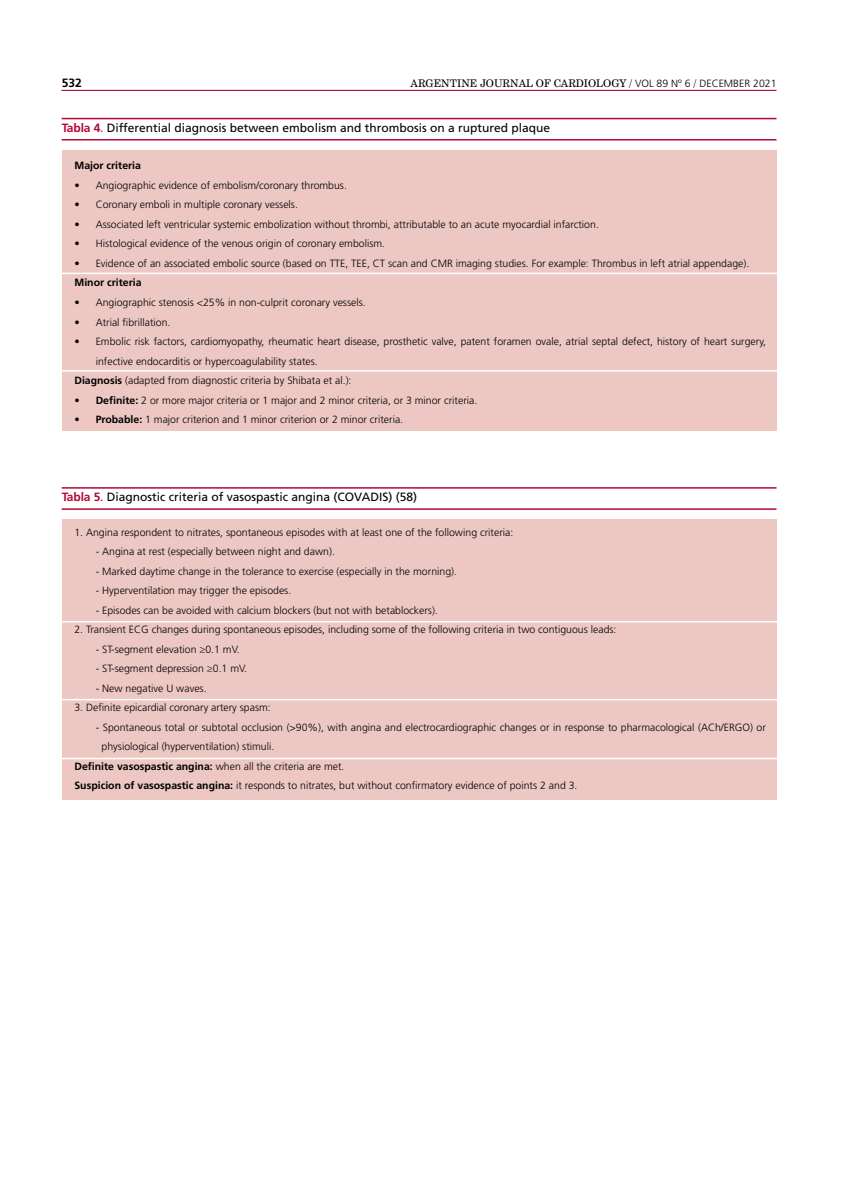
<style>
.page{position:relative;width:851px;height:1191px;background:#fff}
.page>*{position:absolute;margin:0;border:0;box-sizing:border-box;transform-origin:0 0}
.t1{font:12px "Frutiger LT Std";color:#000}
.t2{font:700 12px "Frutiger LT Std";color:#000}
.t3{font:300 10.5px "Frutiger LT Std";color:#000}
.t4{font:700 10.5px "Frutiger LT Std";color:#000}
.t5{font:10.5px "Century Schoolbook BT";color:#000}
.s1{font-family:"Frutiger LT Std";font-weight:300}
.s2{font-weight:700;color:#b30838}
.s3{color:#b30838}
.s4{font-weight:700}
.s5{font-weight:300}
</style>
<div class="page">
<hr style="left:61px;top:90px;width:715px;height:1px;background:#b30838">
<div style="left:62px;top:150px;width:714px;height:281px;background:#edc7c2"></div>
<div style="left:62px;top:519px;width:714px;height:281px;background:#edc7c2"></div>
<hr style="left:55px;top:273px;width:733px;height:1px;background:#fff">
<hr style="left:55px;top:621px;width:733px;height:1px;background:#fff">
<hr style="left:55px;top:370px;width:733px;height:1px;background:#fff">
<hr style="left:55px;top:699px;width:733px;height:1px;background:#fff">
<hr style="left:55px;top:758px;width:733px;height:1px;background:#fff">
<hr style="left:62px;top:139px;width:714px;height:1px;background:#b30838">
<hr style="left:62px;top:508px;width:714px;height:2px;background:#b30838">
<hr style="left:62px;top:118px;width:714px;height:1px;background:#b30838">
<hr style="left:62px;top:487px;width:714px;height:1px;background:#b30838">
<p class="t2" style="left:62px;top:75px;width:22px">532</p>
<p class="t5" style="left:410px;top:77px;width:367px">ARGENTINE JOURNAL OF CARDIOLOGY / <span class="s1">VOL 89 Nº 6</span> / <span class="s1">DECEMBER 2021</span></p>
<p class="t1" style="left:62px;top:120px;width:490px"><span class="s2">Tabla 4</span><span class="s3">.</span> Differential diagnosis between embolism and thrombosis on a ruptured plaque</p>
<p class="t4" style="left:74px;top:160px;width:68px">Major criteria</p>
<p class="t3" style="left:74px;top:179px;width:274px">• Angiographic evidence of embolism/coronary thrombus.</p>
<p class="t3" style="left:74px;top:199px;width:225px">• Coronary emboli in multiple coronary vessels.</p>
<p class="t3" style="left:74px;top:218px;width:526px">• Associated left ventricular systemic embolization without thrombi, attributable to an acute myocardial infarction.</p>
<p class="t3" style="left:74px;top:238px;width:312px">• Histological evidence of the venous origin of coronary embolism.</p>
<p class="t3" style="left:74px;top:257px;width:676px">• Evidence of an associated embolic source (based on TTE, TEE, CT scan and CMR imaging studies. For example: Thrombus in left atrial appendage).</p>
<p class="t4" style="left:74px;top:277px;width:69px">Minor criteria</p>
<p class="t3" style="left:74px;top:296px;width:293px">• Angiographic stenosis &lt;25% in non-culprit coronary vessels.</p>
<p class="t3" style="left:74px;top:316px;width:97px">• Atrial fibrillation.</p>
<p class="t3" style="left:74px;top:335px;width:693px">• Embolic risk factors, cardiomyopathy, rheumatic heart disease, prosthetic valve, patent foramen ovale, atrial septal defect, history of heart surgery,</p>
<p class="t3" style="left:96px;top:355px;width:223px">infective endocarditis or hypercoagulability states.</p>
<p class="t3" style="left:74px;top:374px;width:278px"><span class="s4">Diagnosis</span> (adapted from diagnostic criteria by Shibata et al.):</p>
<p class="t3" style="left:74px;top:394px;width:404px">• <span class="s4">Definite:</span> 2 or more major criteria or 1 major and 2 minor criteria, or 3 minor criteria.</p>
<p class="t3" style="left:74px;top:413px;width:330px">• <span class="s4">Probable:</span> 1 major criterion and 1 minor criterion or 2 minor criteria.</p>
<p class="t1" style="left:62px;top:490px;width:357px"><span class="s2">Tabla 5</span><span class="s3">.</span> Diagnostic criteria of vasospastic angina (COVADIS) (58)</p>
<p class="t3" style="left:74px;top:526px;width:440px">1. Angina respondent to nitrates, spontaneous episodes with at least one of the following criteria:</p>
<p class="t3" style="left:96px;top:545px;width:241px">- Angina at rest (especially between night and dawn).</p>
<p class="t3" style="left:96px;top:565px;width:363px">- Marked daytime change in the tolerance to exercise (especially in the morning).</p>
<p class="t3" style="left:96px;top:584px;width:197px">- Hyperventilation may trigger the episodes.</p>
<p class="t3" style="left:96px;top:604px;width:343px">- Episodes can be avoided with calcium blockers (but not with betablockers).</p>
<p class="t3" style="left:74px;top:623px;width:543px">2. Transient ECG changes during spontaneous episodes, including some of the following criteria in two contiguous leads:</p>
<p class="t3" style="left:96px;top:643px;width:145px">- ST-segment elevation ≥0.1 mV.</p>
<p class="t3" style="left:96px;top:662px;width:153px">- ST-segment depression ≥0.1 mV.</p>
<p class="t3" style="left:96px;top:682px;width:112px">- New negative U waves.</p>
<p class="t3" style="left:74px;top:701px;width:198px">3. Definite epicardial coronary artery spasm:</p>
<p class="t3" style="left:96px;top:721px;width:671px">- Spontaneous total or subtotal occlusion (&gt;90%), with angina and electrocardiographic changes or in response to pharmacological (ACh/ERGO) or</p>
<p class="t3" style="left:102px;top:740px;width:174px">physiological (hyperventilation) stimuli.</p>
<p class="t4" style="left:74px;top:760px;width:271px">Definite vasospastic angina: <span class="s5">when all the criteria are met.</span></p>
<p class="t3" style="left:74px;top:779px;width:504px"><span class="s4">Suspicion of vasospastic angina:</span> it responds to nitrates, but without confirmatory evidence of points 2 and 3.</p>
</div>
